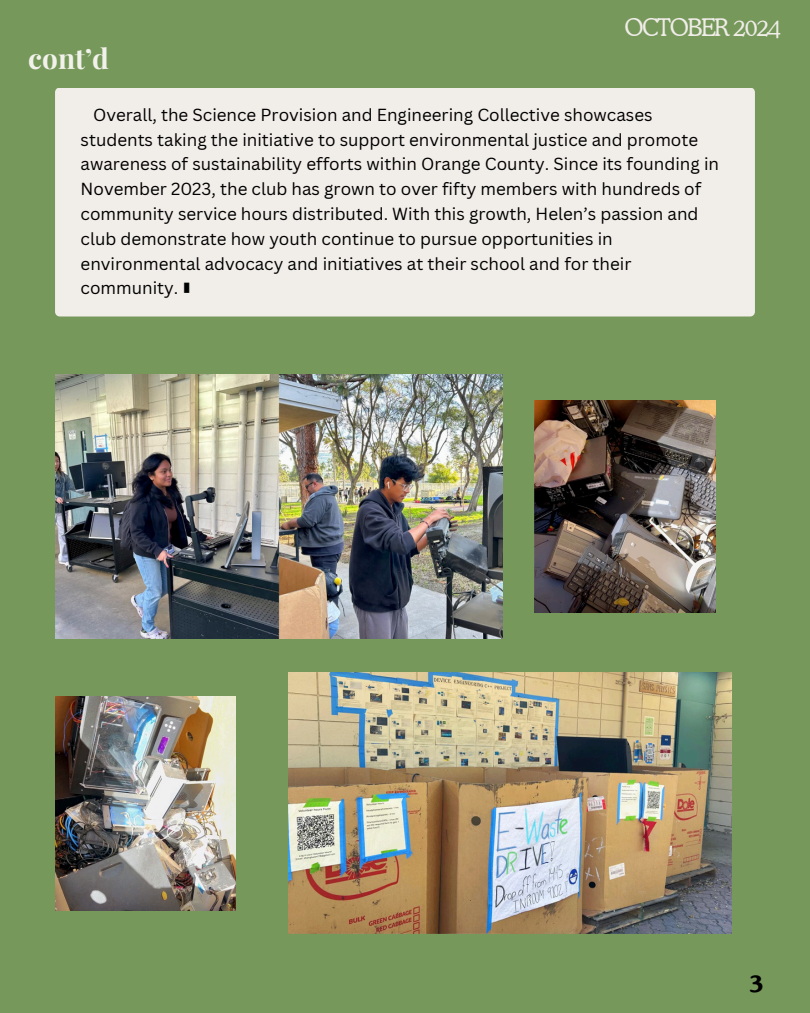
<style>
.page{position:relative;width:810px;height:1013px;background:#fff}
.page>*{position:absolute;margin:0;border:0;box-sizing:border-box;transform-origin:0 0}
.t1{font:700 28px "Playfair Display";color:#f2f1eb}
.t2{font:300 24.1px "Cooper BT";letter-spacing:-.055em;color:#f1ede9}
.t3{font:700 23px "Cooper BT";color:#000}
.t4{font:17px/24.8px "Canva Sans";color:#000}
.s1{font-family:"Free Sans"}
</style>
<div class="page">
<div style="left:0;top:0;width:810px;height:1012px;background:#76995b"></div>
<div style="left:55px;top:88px;width:700px;height:228px;background:#f1ede9"></div>
<img style="left:55px;top:374px;width:447px;height:264px">
<img style="left:289px;top:672px;width:442px;height:261px">
<img style="left:535px;top:401px;width:180px;height:211px">
<img style="left:55px;top:696px;width:181px;height:214px">
<p class="t1" style="left:28px;top:39px;width:82px">cont’d</p>
<p class="t2" style="left:624px;top:13px;width:158px">OCTOBER 2024</p>
<p class="t4" style="left:81px;top:102px;width:640px;text-indent:13px">Overall, the Science Provision and Engineering Collective showcases students taking the initiative to support environmental justice and promote awareness of sustainability efforts within Orange County. Since its founding in November 2023, the club has grown to over fifty members with hundreds of community service hours distributed. With this growth, Helen’s passion and club demonstrate how youth continue to pursue opportunities in environmental advocacy and initiatives at their school and for their community. <span class="s1">∎</span></p>
<p class="t3" style="left:750px;top:967px;width:15px">3</p>
</div>
